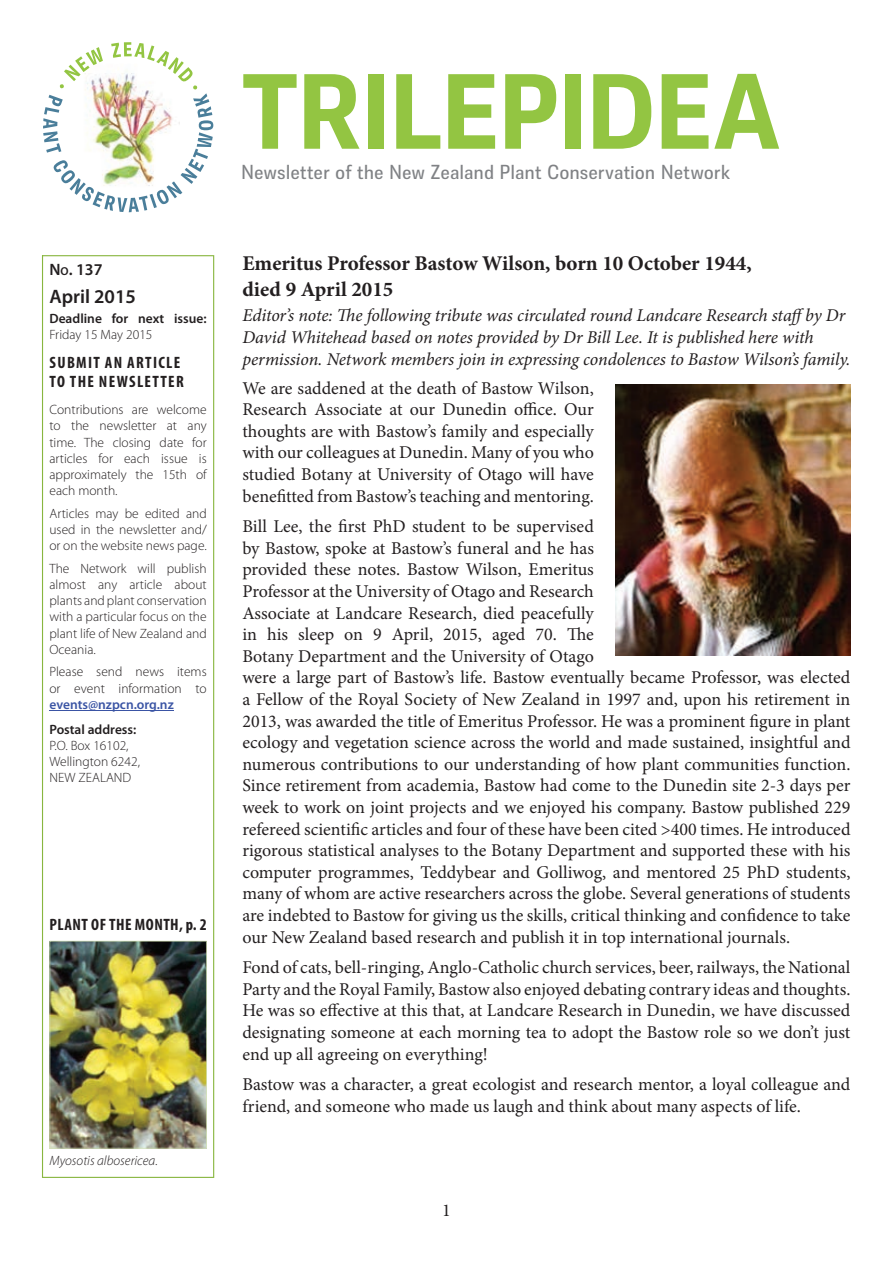
<style>
.page{position:relative;width:893px;height:1263px;background:#fff}
.page>*{position:absolute;margin:0;border:0;box-sizing:border-box;transform-origin:0 0}
.t1{font:600 106.5px "Trilon";letter-spacing:-.005em;color:#93c542}
.t2{font:700 21px/25.2px "Minion Pro";color:#231f20}
.t3{font:20.25px "Trilon";color:#808285}
.t4{font:600 19.5px "Myriad Pro";color:#231f20}
.t5{font:18px/21.6px "Minion Pro";letter-spacing:-.005em;color:#231f20;text-align:justify}
.t6{font:italic 18px/21.6px "Minion Pro";letter-spacing:-.01em;color:#231f20}
.t7{font:700 condensed 16.5px/19.8px "Myriad Pro";letter-spacing:.08em;color:#231f20}
.t8{font:700 condensed 16.5px "Myriad Pro";letter-spacing:.03em;color:#231f20}
.t9{font:600 16.5px "Myriad Pro";color:#231f20}
.t10{font:300 13.5px/16.2px "Myriad Pro";color:#231f20;text-align:justify}
.t11{font:600 13.5px "Myriad Pro";color:#231f20}
.t12{font:italic 300 13.5px "Myriad Pro";color:#231f20}
.t13{font:600 13.5px "Myriad Pro";color:#3a54a4}
.s1{font-size:11.55px}
.s2{font-style:normal}
</style>
<div class="page">
<img style="left:615px;top:385px;width:235px;height:271px">
<img style="left:42px;top:255px;width:172px;height:923px">
<img style="left:43px;top:42px;width:170px;height:170px">
<p class="t9" style="left:49px;top:259px;width:55px">N<span class="s1">O</span>. 137</p>
<p class="t4" style="left:49px;top:284px;width:88px">April 2015</p>
<p class="t11" style="left:49px;top:310px;width:159px">Deadline for next issue:</p>
<p class="t10" style="left:49px;top:327px;width:105px">Friday 15 May 2015</p>
<p class="t7" style="left:50px;top:352px;width:136px">SUBMIT AN ARTICLE<br>TO THE NEWSLETTER</p>
<p class="t10" style="left:49px;top:402px;width:159px">Contributions are welcome to the newsletter at any time. The closing date for articles for each issue is approximately the 15th of each month.</p>
<p class="t10" style="left:49px;top:505px;width:159px">Articles may be edited and used in the newsletter and/ or on the website news page.</p>
<p class="t10" style="left:49px;top:560px;width:159px">The Network will publish almost any article about plants and plant conservation with a particular focus on the plant life of New Zealand and Oceania.</p>
<p class="t10" style="left:49px;top:664px;width:159px">Please send news items or event information to</p>
<p class="t13" style="left:49px;top:696px;width:126px">events@nzpcn.org.nz</p>
<p class="t11" style="left:49px;top:720px;width:88px">Postal address:</p>
<p class="t10" style="left:49px;top:737px;width:92px;text-align:left">P.O. Box 16102,<br>Wellington 6242,<br>NEW ZEALAND</p>
<p class="t8" style="left:50px;top:914px;width:159px">PLANT OF THE MONTH, p. 2</p>
<p class="t12" style="left:49px;top:1152px;width:110px">Myosotis albosericea<span class="s2">.</span></p>
<h1 class="t1" style="left:242px;top:40px;width:539px">TRILEPIDEA</h1>
<p class="t3" style="left:241px;top:160px;width:491px">Newsletter of the New Zealand Plant Conservation Network</p>
<p class="t2" style="left:242px;top:251px;width:511px">Emeritus Professor Bastow Wilson, born 10 October 1944, died 9 April 2015</p>
<p class="t6" style="left:242px;top:305px;width:609px">Editor’s note: The following tribute was circulated round Landcare Research staffby Dr<br>David Whitehead based on notes provided by Dr Bill Lee. It is published here with permission. Network members join in expressing condolences to Bastow Wilson’s family.</p>
<p class="t5" style="left:242px;top:377px;width:353px">We are saddened at the death of Bastow Wilson, Research Associate at our Dunedin office. Our thoughts are with Bastow’s family and especially with our colleagues at Dunedin. Many of you who studied Botany at University of Otago will have benefitted from Bastow’s teaching and mentoring.</p>
<p class="t5" style="left:242px;top:516px;width:610px;text-align:left">Bill Lee, the first PhD student to be supervised<br>by Bastow, spoke at Bastow’s funeral and he has<br>provided these notes. Bastow Wilson, Emeritus<br>Professor at the University of Otago and Research<br>Associate at Landcare Research, died peacefully<br>in his sleep on 9 April, 2015, aged 70. The<br>Botany Department and the University of Otago<br>were a large part of Bastow’s life. Bastow eventually became Professor, was elected a Fellow of the Royal Society of New Zealand in 1997 and, upon his retirement in 2013, was awarded the title of Emeritus Professor. He was a prominent figure in plant ecology and vegetation science across the world and made sustained, insightful and numerous contributions to our understanding of how plant communities function.<br>Since retirement from academia, Bastow had come to the Dunedin site 2-3 days per week to work on joint projects and we enjoyed his company. Bastow published 229 refereed scientific articles and four of these have been cited &gt;400 times. He introduced rigorous statistical analyses to the Botany Department and supported these with his computer programmes, Teddybear and Golliwog, and mentored 25 PhD students, many of whom are active researchers across the globe. Several generations of students are indebted to Bastow for giving us the skills, critical thinking and confidence to take our New Zealand based research and publish it in top international journals.</p>
<p class="t5" style="left:242px;top:957px;width:610px">Fond of cats, bell-ringing, Anglo-Catholic church services, beer, railways, the National Party and the Royal Family, Bastow also enjoyed debating contrary ideas and thoughts.<br>He was so effective at this that, at Landcare Research in Dunedin, we have discussed designating someone at each morning tea to adopt the Bastow role so we don’t just end up all agreeing on everything!</p>
<p class="t5" style="left:242px;top:1074px;width:610px">Bastow was a character, a great ecologist and research mentor, a loyal colleague and friend, and someone who made us laugh and think about many aspects of life.</p>
<p class="t5" style="left:442px;top:1199px;width:10px">1</p>
</div>
